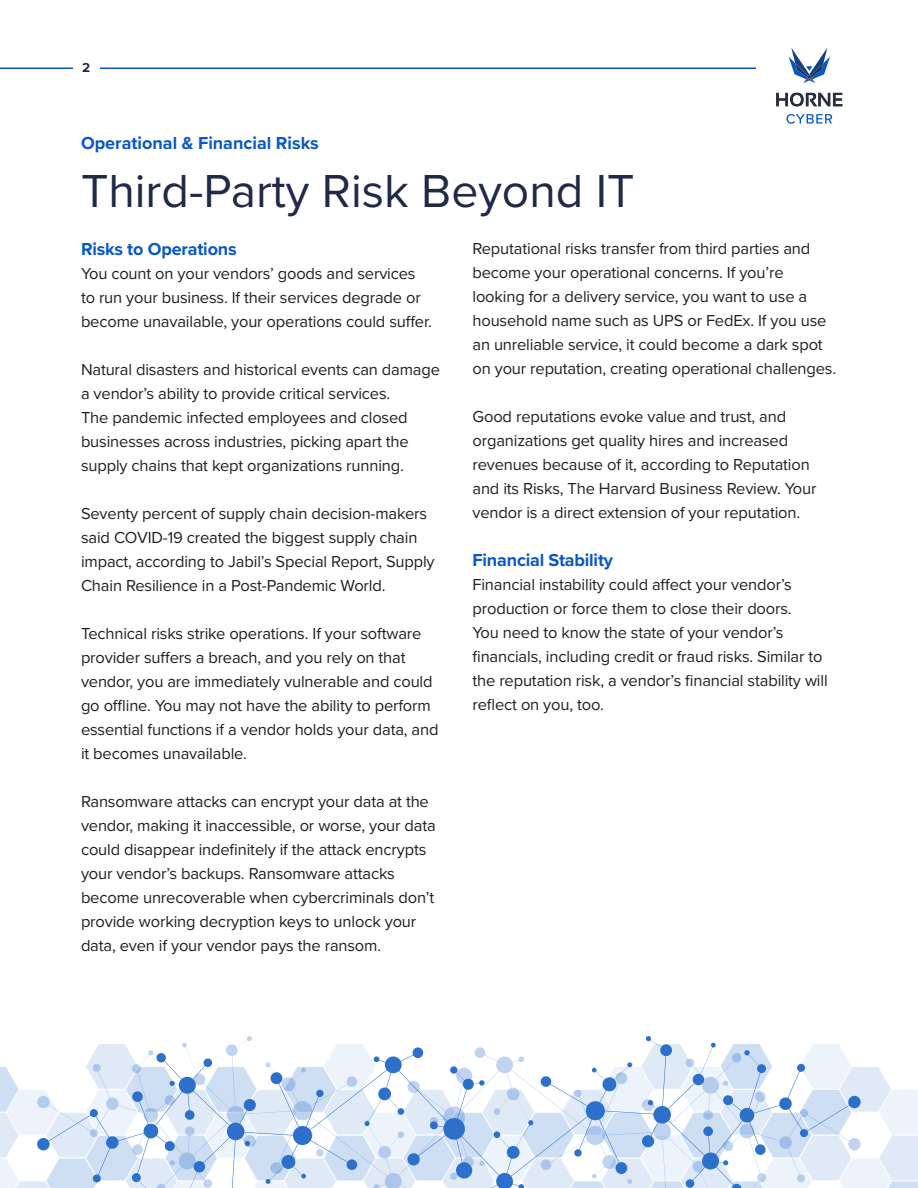
<style>
.page{position:relative;width:918px;height:1188px;background:#fff}
.page>*{position:absolute;margin:0;border:0;box-sizing:border-box;transform-origin:0 0}
.t1{font:48px "Proxima Nova";color:#202945}
.t2{font:700 18px "Proxima Nova";letter-spacing:-.01em;color:#0857c3}
.t3{font:16.5px/24px "Proxima Nova";letter-spacing:-.01em;color:#231f20}
.t4{font:700 13.5px "Proxima Nova";color:#202945}
</style>
<div class="page">
<hr style="left:0;top:68px;width:756px;height:1px;background:#0857c3">
<svg style="left:1px;top:1067px;width:917px;height:121px"></svg>
<svg style="left:37px;top:1036px;width:824px;height:152px"></svg>
<div style="left:73px;top:32px;width:26px;height:78px;background:#fff"></div>
<svg style="left:789px;top:48px;width:41px;height:35px"></svg>
<svg style="left:786px;top:114px;width:46px;height:10px"></svg>
<svg style="left:776px;top:93px;width:67px;height:13px"></svg>
<p class="t4" style="left:82px;top:58px;width:10px">2</p>
<p class="t2" style="left:81px;top:130px;width:239px">Operational &amp; Financial Risks</p>
<p class="t1" style="left:81px;top:155px;width:555px">Third-Party Risk Beyond IT</p>
<p class="t2" style="left:81px;top:236px;width:157px">Risks to Operations</p>
<p class="t3" style="left:81px;top:261px;width:352px">You count on your vendors’ goods and services to run your business. If their services degrade or become unavailable, your operations could suffer.</p>
<p class="t3" style="left:81px;top:357px;width:361px">Natural disasters and historical events can damage a vendor’s ability to provide critical services.<br>The pandemic infected employees and closed businesses across industries, picking apart the supply chains that kept organizations running.</p>
<p class="t3" style="left:81px;top:501px;width:355px">Seventy percent of supply chain decision-makers said COVID-19 created the biggest supply chain impact, according to Jabil’s Special Report, Supply Chain Resilience in a Post-Pandemic World.</p>
<p class="t3" style="left:81px;top:621px;width:359px">Technical risks strike operations. If your software provider suffers a breach, and you rely on that vendor, you are immediately vulnerable and could go offline. You may not have the ability to perform essential functions if a vendor holds your data, and it becomes unavailable.</p>
<p class="t3" style="left:81px;top:789px;width:356px">Ransomware attacks can encrypt your data at the vendor, making it inaccessible, or worse, your data could disappear indefinitely if the attack encrypts your vendor’s backups. Ransomware attacks become unrecoverable when cybercriminals don’t provide working decryption keys to unlock your data, even if your vendor pays the ransom.</p>
<p class="t3" style="left:472px;top:236px;width:365px">Reputational risks transfer from third parties and become your operational concerns. If you’re looking for a delivery service, you want to use a household name such as UPS or FedEx. If you use an unreliable service, it could become a dark spot on your reputation, creating operational challenges.</p>
<p class="t3" style="left:472px;top:404px;width:346px">Good reputations evoke value and trust, and organizations get quality hires and increased revenues because of it, according to Reputation and its Risks, The Harvard Business Review. Your vendor is a direct extension of your reputation.</p>
<p class="t2" style="left:472px;top:547px;width:142px">Financial Stability</p>
<p class="t3" style="left:472px;top:572px;width:357px">Financial instability could affect your vendor’s production or force them to close their doors.<br>You need to know the state of your vendor’s financials, including credit or fraud risks. Similar to the reputation risk, a vendor’s financial stability will reflect on you, too.</p>
</div>
